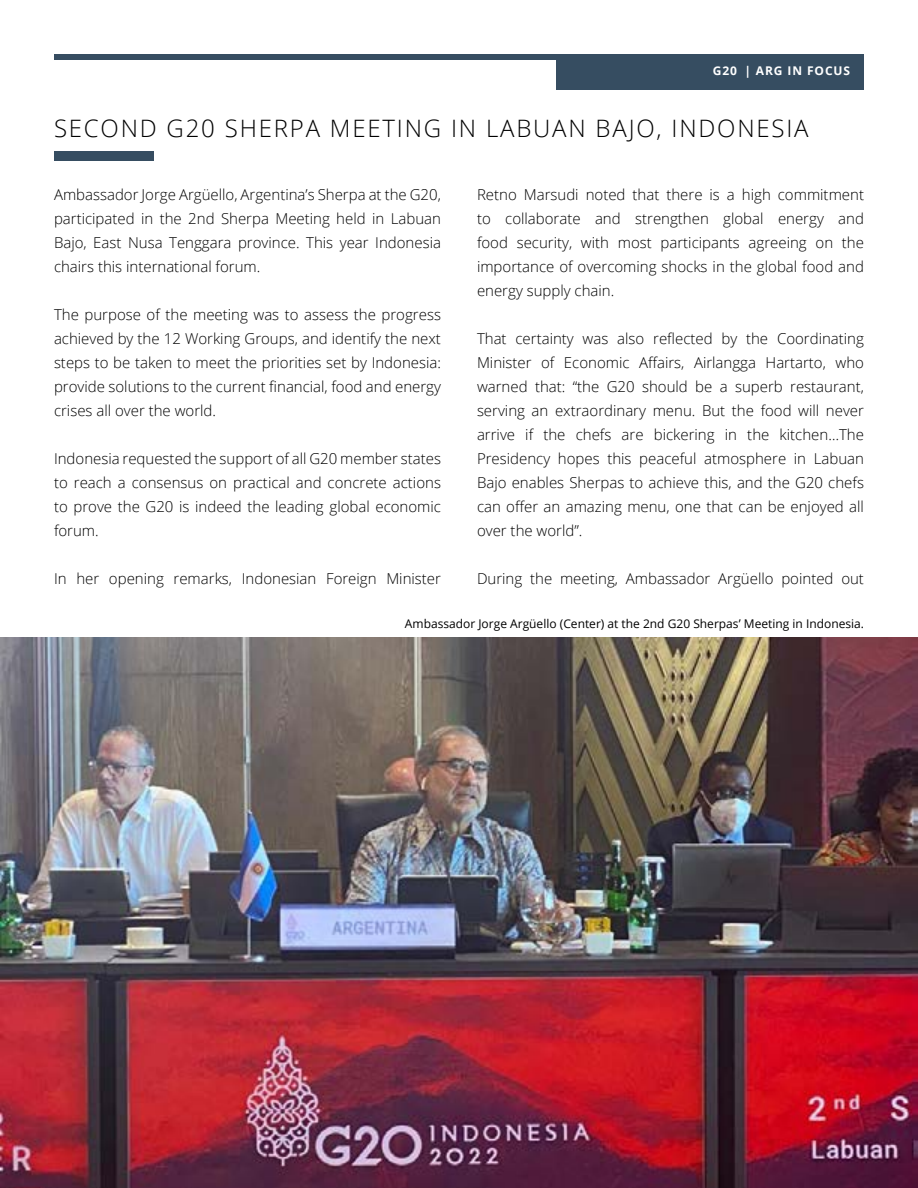
<style>
.page{position:relative;width:918px;height:1188px;background:#fff}
.page>*{position:absolute;margin:0;border:0;box-sizing:border-box;transform-origin:0 0}
.t1{font:300 24px "Open Sans";letter-spacing:.075em;color:#000}
.t2{font:300 15px/24px "Open Sans";color:#000;text-align:justify}
.t3{font:12px "Open Sans";color:#000}
.t4{font:700 12px "Open Sans";letter-spacing:.075em;color:#fff}
</style>
<div class="page">
<div style="left:54px;top:54px;width:810px;height:5px;background:#364d61"></div>
<div style="left:556px;top:54px;width:308px;height:36px;background:#364d61"></div>
<img style="left:0;top:637px;width:918px;height:551px">
<div style="left:54px;top:152px;width:100px;height:9px;background:#364d61"></div>
<p class="t4" style="left:713px;top:62px;width:139px">G20 | ARG IN FOCUS</p>
<h1 class="t1" style="left:54px;top:111px;width:756px">SECOND G20 SHERPA MEETING IN LABUAN BAJO, INDONESIA</h1>
<p class="t2" style="left:54px;top:182px;width:389px">Ambassador Jorge Argüello, Argentina’s Sherpa at the G20, participated in the 2nd Sherpa Meeting held in Labuan Bajo, East Nusa Tenggara province. This year Indonesia chairs this international forum.</p>
<p class="t2" style="left:54px;top:302px;width:389px">The purpose of the meeting was to assess the progress achieved by the 12 Working Groups, and identify the next steps to be taken to meet the priorities set by Indonesia: provide solutions to the current financial, food and energy crises all over the world.</p>
<p class="t2" style="left:54px;top:446px;width:389px">Indonesia requested the support of all G20 member states to reach a consensus on practical and concrete actions to prove the G20 is indeed the leading global economic forum.</p>
<p class="t2" style="left:54px;top:566px;width:389px">In her opening remarks, Indonesian Foreign Minister</p>
<p class="t2" style="left:477px;top:182px;width:389px">Retno Marsudi noted that there is a high commitment to collaborate and strengthen global energy and food security, with most participants agreeing on the importance of overcoming shocks in the global food and energy supply chain.</p>
<p class="t2" style="left:477px;top:326px;width:389px">That certainty was also reflected by the Coordinating Minister of Economic Affairs, Airlangga Hartarto, who warned that: “the G20 should be a superb restaurant, serving an extraordinary menu. But the food will never arrive if the chefs are bickering in the kitchen…The Presidency hopes this peaceful atmosphere in Labuan Bajo enables Sherpas to achieve this, and the G20 chefs can offer an amazing menu, one that can be enjoyed all over the world”.</p>
<p class="t2" style="left:477px;top:566px;width:389px">During the meeting, Ambassador Argüello pointed out</p>
<p class="t3" style="left:405px;top:616px;width:461px">Ambassador Jorge Argüello (Center) at the 2nd G20 Sherpas’ Meeting in Indonesia.</p>
</div>
